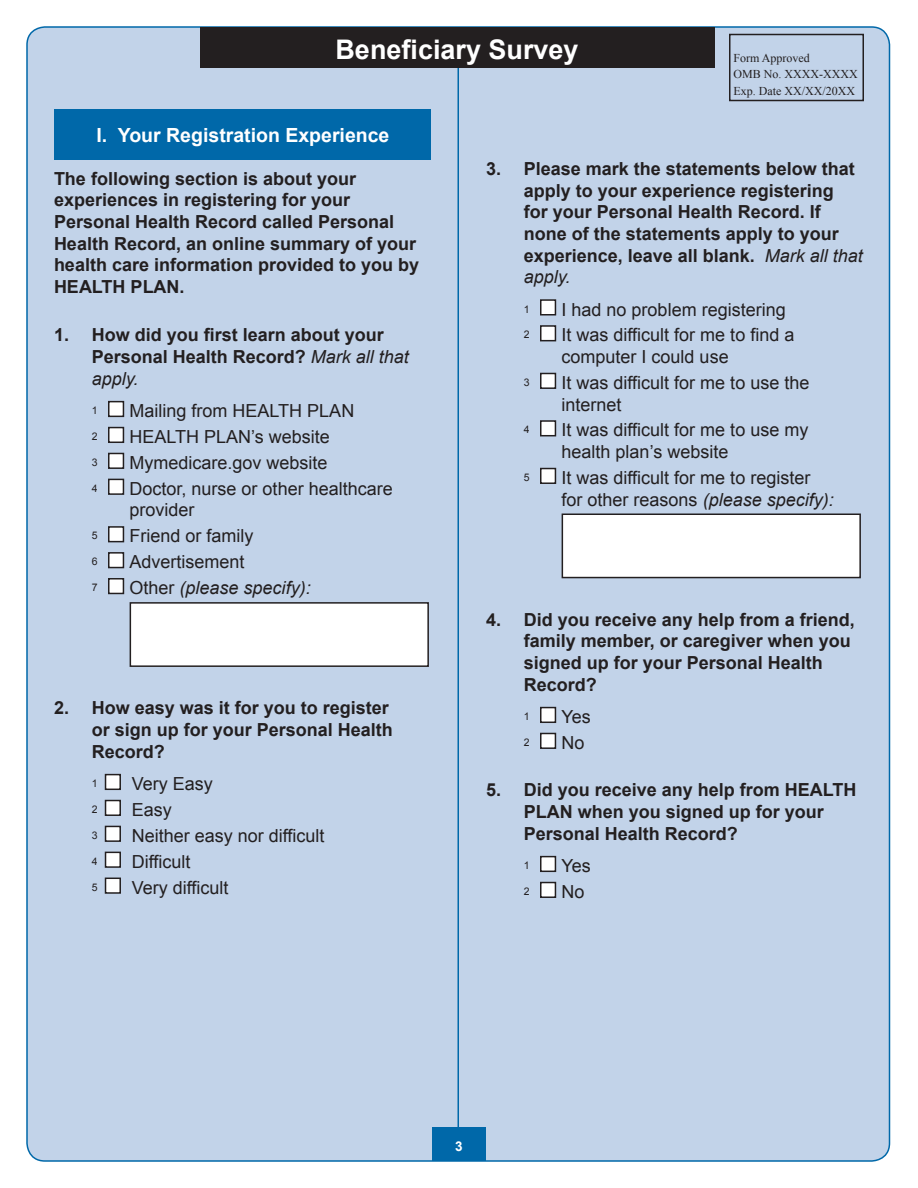
<style>
.page{position:relative;width:918px;height:1188px;background:#fff}
.page>*{position:absolute;margin:0;border:0;box-sizing:border-box;transform-origin:0 0}
.Title_1{font:700 27px "Arial";color:#fff}
.Heading_1{font:700 19.5px "Arial";color:#fff}
.Question_1{font:700 18px/21.6px "Arial";color:#231f20}
.Answer_1{font:18px/21.6px "Arial";color:#231f20}
.Instructions{font:700 18px/21.6px "Arial";color:#231f20}
.Answer_1-2{font:italic 18px "Arial";color:#231f20}
.Page_Number{font:700 13.5px "Arial";color:#fff}
.t1{font:12px "Times New Roman";color:#231f20}
.Answer_1-3{font:10.5px "Arial";color:#231f20}
.s1{font-weight:400;font-style:italic}
.s2{font-style:normal}
.s3{font-style:italic}
</style>
<div class="page">
<div style="left:27px;top:27px;width:863px;height:1134px;background:#c2d3e9;border-radius:18px"></div>
<hr style="left:458px;top:28px;width:1px;height:1132px;background:#0068a9">
<div style="left:432px;top:1127px;width:54px;height:34px;background:#0068a9"></div>
<div style="left:200px;top:27px;width:514px;height:41px;background:#231f20"></div>
<div style="left:55px;top:110px;width:376px;height:50px;background:#0068a9"></div>
<div style="left:109px;top:402px;width:14px;height:14px;background:#fff"></div>
<div style="left:108px;top:401px;width:16px;height:16px;border:2px solid #231f20"></div>
<div style="left:109px;top:428px;width:14px;height:14px;background:#fff"></div>
<div style="left:108px;top:427px;width:16px;height:16px;border:2px solid #231f20"></div>
<div style="left:109px;top:453px;width:14px;height:15px;background:#fff"></div>
<div style="left:108px;top:453px;width:16px;height:16px;border:2px solid #231f20"></div>
<div style="left:109px;top:479px;width:14px;height:15px;background:#fff"></div>
<div style="left:108px;top:479px;width:16px;height:16px;border:2px solid #231f20"></div>
<div style="left:109px;top:527px;width:14px;height:15px;background:#fff"></div>
<div style="left:108px;top:526px;width:16px;height:16px;border:2px solid #231f20"></div>
<div style="left:109px;top:553px;width:14px;height:15px;background:#fff"></div>
<div style="left:108px;top:552px;width:16px;height:16px;border:2px solid #231f20"></div>
<div style="left:109px;top:579px;width:14px;height:14px;background:#fff"></div>
<div style="left:108px;top:578px;width:16px;height:16px;border:2px solid #231f20"></div>
<div style="left:130px;top:603px;width:298px;height:63px;background:#fff"></div>
<div style="left:130px;top:602px;width:299px;height:65px;border:2px solid #231f20"></div>
<div style="left:106px;top:775px;width:14px;height:14px;background:#fff"></div>
<div style="left:105px;top:774px;width:16px;height:16px;border:2px solid #231f20"></div>
<div style="left:106px;top:801px;width:14px;height:14px;background:#fff"></div>
<div style="left:105px;top:800px;width:16px;height:16px;border:2px solid #231f20"></div>
<div style="left:106px;top:826px;width:14px;height:15px;background:#fff"></div>
<div style="left:105px;top:826px;width:16px;height:16px;border:2px solid #231f20"></div>
<div style="left:106px;top:852px;width:14px;height:15px;background:#fff"></div>
<div style="left:105px;top:852px;width:16px;height:16px;border:2px solid #231f20"></div>
<div style="left:106px;top:878px;width:14px;height:15px;background:#fff"></div>
<div style="left:105px;top:878px;width:16px;height:16px;border:2px solid #231f20"></div>
<div style="left:541px;top:300px;width:14px;height:15px;background:#fff"></div>
<div style="left:540px;top:299px;width:16px;height:17px;border:2px solid #231f20"></div>
<div style="left:541px;top:326px;width:14px;height:15px;background:#fff"></div>
<div style="left:540px;top:325px;width:16px;height:16px;border:2px solid #231f20"></div>
<div style="left:541px;top:373px;width:14px;height:15px;background:#fff"></div>
<div style="left:540px;top:373px;width:16px;height:16px;border:2px solid #231f20"></div>
<div style="left:541px;top:421px;width:14px;height:15px;background:#fff"></div>
<div style="left:540px;top:420px;width:16px;height:16px;border:2px solid #231f20"></div>
<div style="left:541px;top:469px;width:14px;height:14px;background:#fff"></div>
<div style="left:540px;top:468px;width:16px;height:16px;border:2px solid #231f20"></div>
<div style="left:562px;top:514px;width:298px;height:64px;background:#fff"></div>
<div style="left:562px;top:514px;width:299px;height:64px;border:2px solid #231f20"></div>
<div style="left:541px;top:708px;width:14px;height:14px;background:#fff"></div>
<div style="left:540px;top:707px;width:16px;height:16px;border:2px solid #231f20"></div>
<div style="left:541px;top:733px;width:14px;height:15px;background:#fff"></div>
<div style="left:540px;top:733px;width:16px;height:16px;border:2px solid #231f20"></div>
<div style="left:541px;top:857px;width:14px;height:14px;background:#fff"></div>
<div style="left:540px;top:856px;width:16px;height:16px;border:2px solid #231f20"></div>
<div style="left:541px;top:883px;width:14px;height:14px;background:#fff"></div>
<div style="left:540px;top:882px;width:16px;height:16px;border:2px solid #231f20"></div>
<div style="left:729px;top:34px;width:135px;height:67px;border:2px solid #231f20"></div>
<p class="Title_1" style="left:336px;top:31px;width:245px">Beneficiary Survey</p>
<p class="t1" style="left:734px;top:50px;width:78px">Form Approved</p>
<p class="t1" style="left:734px;top:66px;width:126px">OMB No. XXXX-XXXX</p>
<p class="t1" style="left:734px;top:82px;width:123px">Exp. Date XX/XX/20XX</p>
<p class="Heading_1" style="left:97px;top:122px;width:294px">I. Your Registration Experience</p>
<p class="Instructions" style="left:54px;top:168px;width:367px">The following section is about your experiences in registering for your Personal Health Record called Personal Health Record, an online summary of your health care information provided to you by HEALTH PLAN.</p>
<p class="Question_1" style="left:92px;top:325px;width:319px;text-indent:-38px">1. How did you first learn about your<br>Personal Health Record? <span class="s1">Mark all that apply.</span></p>
<p class="Answer_1-3" style="left:92px;top:404px;width:7px">1</p>
<p class="Answer_1" style="left:130px;top:400px;width:226px">Mailing from HEALTH PLAN</p>
<p class="Answer_1-3" style="left:92px;top:429px;width:7px">2</p>
<p class="Answer_1" style="left:130px;top:426px;width:202px">HEALTH PLAN’s website</p>
<p class="Answer_1-3" style="left:92px;top:455px;width:7px">3</p>
<p class="Answer_1" style="left:130px;top:452px;width:200px">Mymedicare.gov website</p>
<p class="Answer_1-3" style="left:92px;top:481px;width:7px">4</p>
<p class="Answer_1" style="left:130px;top:478px;width:265px">Doctor, nurse or other healthcare provider</p>
<p class="Answer_1-3" style="left:92px;top:529px;width:7px">5</p>
<p class="Answer_1" style="left:130px;top:525px;width:126px">Friend or family</p>
<p class="Answer_1-3" style="left:92px;top:555px;width:7px">6</p>
<p class="Answer_1" style="left:130px;top:551px;width:117px">Advertisement</p>
<p class="Answer_1-3" style="left:92px;top:581px;width:7px">7</p>
<p class="Answer_1-2" style="left:130px;top:576px;width:183px"><span class="s2">Other</span> (please specify):</p>
<p class="Question_1" style="left:92px;top:698px;width:303px;text-indent:-38px">2. How easy was it for you to register or sign up for your Personal Health<br>Record?</p>
<p class="Answer_1-3" style="left:92px;top:776px;width:7px">1</p>
<p class="Answer_1" style="left:132px;top:773px;width:83px">Very Easy</p>
<p class="Answer_1-3" style="left:92px;top:802px;width:7px">2</p>
<p class="Answer_1" style="left:132px;top:799px;width:42px">Easy</p>
<p class="Answer_1-3" style="left:92px;top:828px;width:7px">3</p>
<p class="Answer_1" style="left:132px;top:825px;width:194px">Neither easy nor difficult</p>
<p class="Answer_1-3" style="left:92px;top:854px;width:7px">4</p>
<p class="Answer_1" style="left:132px;top:851px;width:60px">Difficult</p>
<p class="Answer_1-3" style="left:92px;top:880px;width:7px">5</p>
<p class="Answer_1" style="left:132px;top:877px;width:98px">Very difficult</p>
<p class="Question_1" style="left:524px;top:159px;width:341px;text-indent:-38px">3. Please mark the statements below that apply to your experience registering<br>for your Personal Health Record. If none of the statements apply to your experience, leave all blank. <span class="s1">Mark all that apply.</span></p>
<p class="Answer_1-3" style="left:524px;top:302px;width:7px">1</p>
<p class="Answer_1" style="left:562px;top:299px;width:226px">I had no problem registering</p>
<p class="Answer_1-3" style="left:524px;top:328px;width:7px">2</p>
<p class="Answer_1" style="left:562px;top:324px;width:234px">It was difficult for me to find a computer I could use</p>
<p class="Answer_1-3" style="left:524px;top:375px;width:7px">3</p>
<p class="Answer_1" style="left:562px;top:372px;width:249px">It was difficult for me to use the internet</p>
<p class="Answer_1-3" style="left:524px;top:423px;width:7px">4</p>
<p class="Answer_1" style="left:562px;top:420px;width:248px">It was difficult for me to use my health plan’s website</p>
<p class="Answer_1-3" style="left:524px;top:470px;width:7px">5</p>
<p class="Answer_1" style="left:562px;top:467px;width:274px">It was difficult for me to register for other reasons <span class="s3">(please specify):</span></p>
<p class="Question_1" style="left:524px;top:609px;width:333px;text-indent:-38px">4. Did you receive any help from a friend, family member, or caregiver when you signed up for your Personal Health<br>Record?</p>
<p class="Answer_1-3" style="left:524px;top:709px;width:7px">1</p>
<p class="Answer_1" style="left:562px;top:706px;width:31px">Yes</p>
<p class="Answer_1-3" style="left:524px;top:735px;width:7px">2</p>
<p class="Answer_1" style="left:562px;top:732px;width:25px">No</p>
<p class="Question_1" style="left:524px;top:780px;width:334px;text-indent:-38px">5. Did you receive any help from HEALTH<br>PLAN when you signed up for your<br>Personal Health Record?</p>
<p class="Answer_1-3" style="left:524px;top:859px;width:7px">1</p>
<p class="Answer_1" style="left:562px;top:855px;width:31px">Yes</p>
<p class="Answer_1-3" style="left:524px;top:884px;width:7px">2</p>
<p class="Answer_1" style="left:562px;top:881px;width:25px">No</p>
<p class="Page_Number" style="left:455px;top:1138px;width:9px">3</p>
</div>
